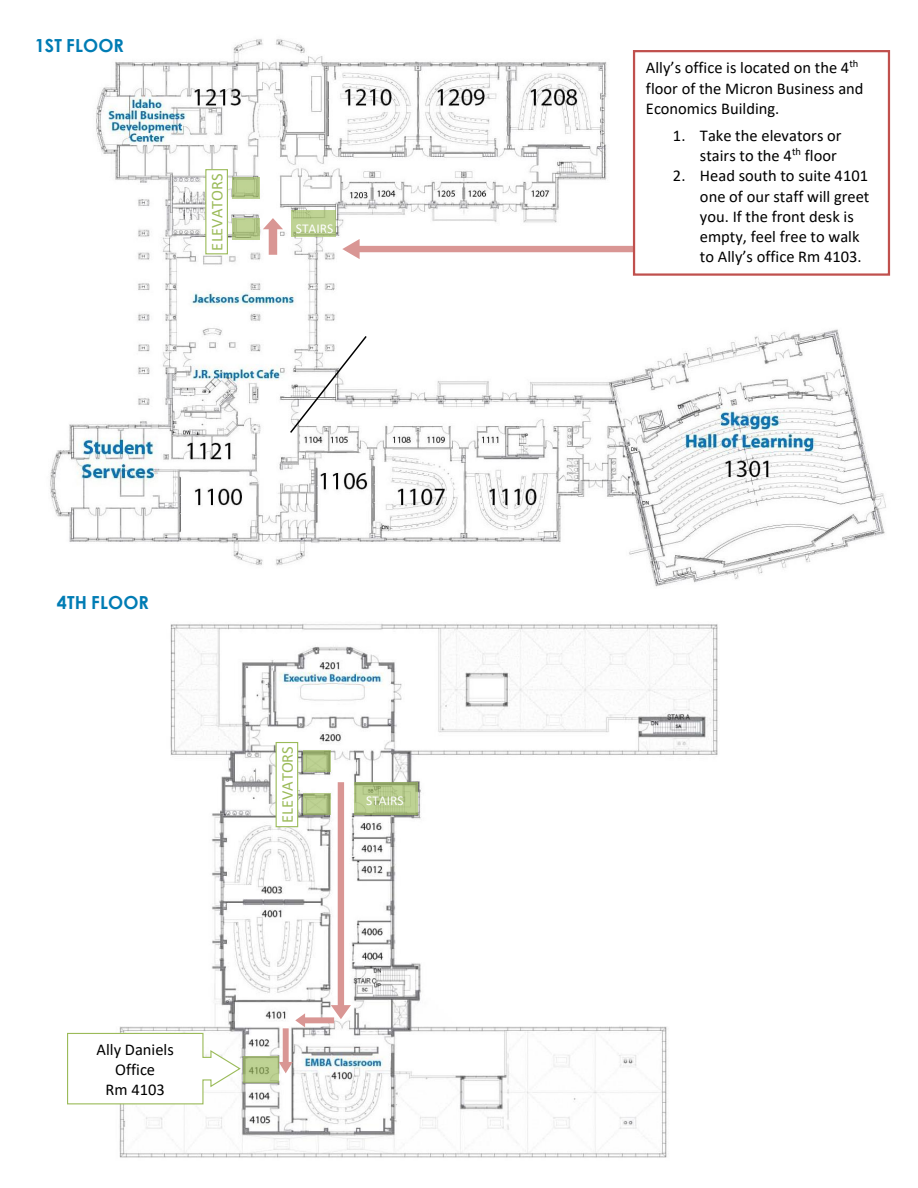
<style>
.page{position:relative;width:918px;height:1188px;background:#fff}
.page>*{position:absolute;margin:0;border:0;box-sizing:border-box;transform-origin:0 0}
.t1{font:700 18px "Century Gothic";letter-spacing:.005em;color:#007cb4}
.t2{font:16.5px/20.1px "Calibri";color:#000}
.t3{font:16.5px "Calibri";color:#9bbb59}
.t4{font:13.5px "Calibri";color:#fff}
</style>
<div class="page">
<img style="left:119px;top:624px;width:599px;height:534px">
<img style="left:50px;top:39px;width:841px;height:548px">
<svg style="left:289px;top:334px;width:79px;height:101px"></svg>
<img style="left:50px;top:39px;width:90px;height:16px">
<img style="left:350px;top:317px;width:178px;height:15px">
<div style="left:233px;top:177px;width:27px;height:22px;background:#9bbb59;opacity:.64"></div>
<div style="left:233px;top:218px;width:27px;height:22px;background:#9bbb59;opacity:.64"></div>
<div style="left:291px;top:210px;width:44px;height:27px;background:#9bbb59;opacity:.64"></div>
<svg style="left:342px;top:239px;width:291px;height:20px"></svg>
<svg style="left:263px;top:218px;width:20px;height:37px"></svg>
<div style="left:206px;top:170px;width:21px;height:84px;background:#fff"></div>
<div style="left:205px;top:169px;width:23px;height:85px;border:1px solid #9bbb59"></div>
<div style="left:303px;top:750px;width:27px;height:22px;background:#9bbb59;opacity:.64"></div>
<div style="left:354px;top:782px;width:64px;height:33px;background:#9bbb59;opacity:.64"></div>
<div style="left:276px;top:743px;width:22px;height:84px;background:#fff"></div>
<div style="left:276px;top:742px;width:22px;height:85px;border:1px solid #9bbb59"></div>
<svg style="left:279px;top:782px;width:72px;height:291px"></svg>
<svg style="left:67px;top:1032px;width:175px;height:73px"></svg>
<div style="left:243px;top:1056px;width:36px;height:26px;background:#9bbb59;opacity:.64"></div>
<div style="left:634px;top:51px;width:255px;height:224px;background:#fff"></div>
<div style="left:633px;top:50px;width:257px;height:226px;border:2px solid #c0504d"></div>
<p class="t1" style="left:35px;top:34px;width:91px">1ST FLOOR</p>
<p class="t3" style="left:210px;top:250px;width:79px;rotate:-90deg">ELEVATORS</p>
<p class="t4" style="left:296px;top:223px;width:39px">STAIRS</p>
<p class="t1" style="left:57px;top:591px;width:94px">4TH FLOOR</p>
<p class="t2" style="left:97px;top:1041px;width:79px;text-align:center">Ally Daniels<br>Office</p>
<p class="t2" style="left:106px;top:1081px;width:61px">Rm 4103</p>
<p class="t3" style="left:280px;top:823px;width:79px;rotate:-90deg">ELEVATORS</p>
<p class="t4" style="left:366px;top:794px;width:39px">STAIRS</p>
<p class="t2" style="left:646px;top:59px;width:219px">Ally’s office is located on the 4<sup>th </sup>floor of the Micron Business and<br>Economics Building.</p>
<p class="t2" style="left:673px;top:127px;width:170px;text-align:right">1. Take the elevators or stairs to the 4<sup>th</sup> floor</p>
<p class="t2" style="left:700px;top:167px;width:171px;text-indent:-27px">2. Head south to suite 4101 one of our staff will greet you. If the front desk is empty, feel free to walk to Ally’s office Rm 4103.</p>
</div>
